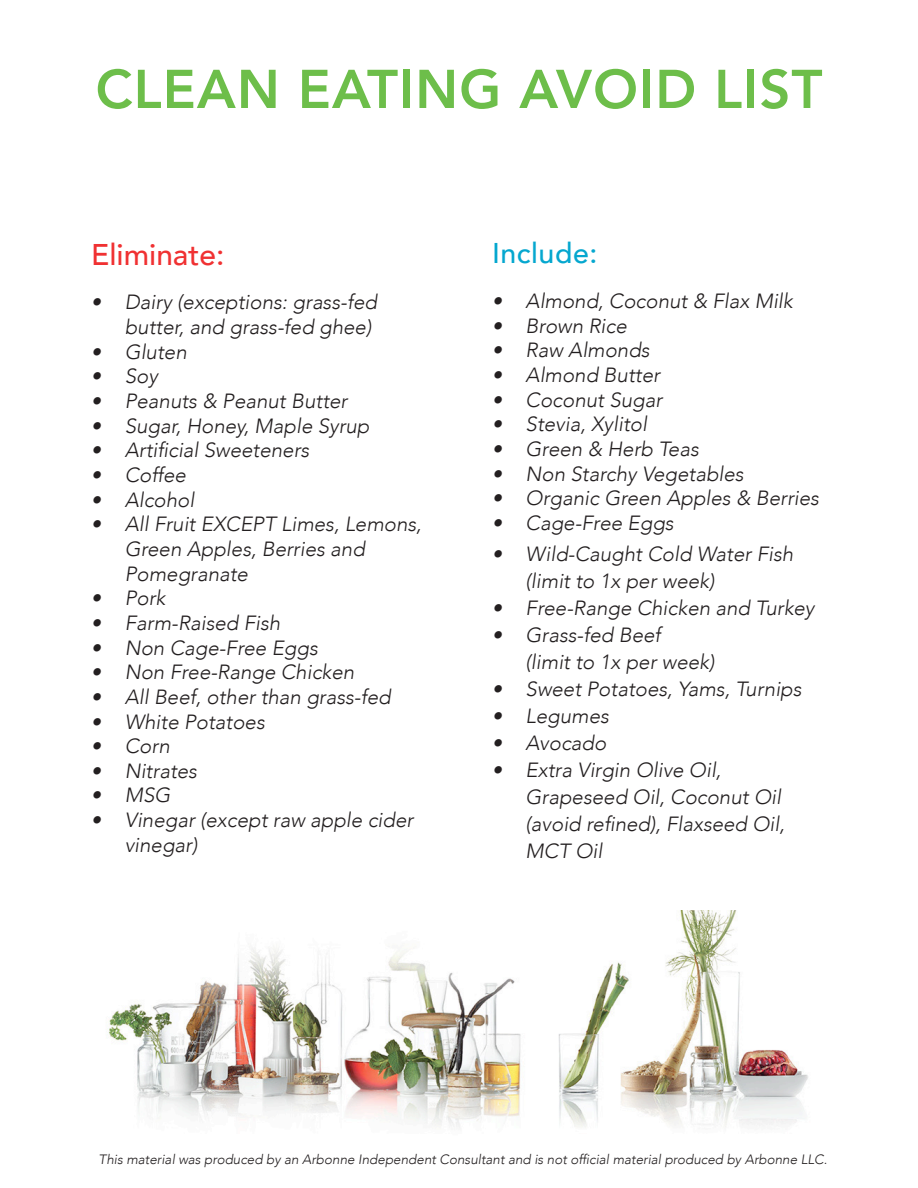
<style>
.page{position:relative;width:918px;height:1188px;background:#fff}
.page>*{position:absolute;margin:0;border:0;box-sizing:border-box;transform-origin:0 0}
.t1{font:800 54px "Avenir";letter-spacing:.02em;color:#6dbe4a}
.t2{font:500 29.85px "Avenir";color:#f03132}
.t3{font:500 28.5px "Avenir";letter-spacing:.02em;color:#05a7cf}
.t4{font:italic 300 20.55px/27.2px "Avenir";color:#231f20}
.t5{font:italic 300 13.5px "Avenir";color:#231f20}
</style>
<div class="page">
<img style="left:108px;top:910px;width:700px;height:218px">
<p class="t1" style="left:96px;top:47px;width:728px">CLEAN EATING AVOID LIST</p>
<p class="t2" style="left:91px;top:228px;width:135px">Eliminate:</p>
<p class="t4" style="left:91px;top:290px;width:287px;line-height:24.6px;text-align:right">• Dairy (exceptions: grass-fed butter, and grass-fed ghee)</p>
<p class="t4" style="left:91px;top:338px;width:97px">• Gluten</p>
<p class="t4" style="left:91px;top:363px;width:68px">• Soy</p>
<p class="t4" style="left:91px;top:387px;width:258px">• Peanuts &amp; Peanut Butter</p>
<p class="t4" style="left:91px;top:412px;width:280px">• Sugar, Honey, Maple Syrup</p>
<p class="t4" style="left:91px;top:437px;width:220px">• Artificial Sweeteners</p>
<p class="t4" style="left:91px;top:461px;width:96px">• Coffee</p>
<p class="t4" style="left:91px;top:486px;width:105px">• Alcohol</p>
<p class="t4" style="left:125px;top:512px;width:298px;line-height:24.6px;text-indent:-34px">• All Fruit EXCEPT Limes, Lemons,<br>Green Apples, Berries and<br>Pomegranate</p>
<p class="t4" style="left:91px;top:585px;width:76px">• Pork</p>
<p class="t4" style="left:91px;top:609px;width:191px">• Farm-Raised Fish</p>
<p class="t4" style="left:91px;top:634px;width:228px">• Non Cage-Free Eggs</p>
<p class="t4" style="left:91px;top:659px;width:265px">• Non Free-Range Chicken</p>
<p class="t4" style="left:91px;top:683px;width:301px">• All Beef, other than grass-fed</p>
<p class="t4" style="left:91px;top:708px;width:175px">• White Potatoes</p>
<p class="t4" style="left:91px;top:733px;width:80px">• Corn</p>
<p class="t4" style="left:91px;top:757px;width:107px">• Nitrates</p>
<p class="t4" style="left:91px;top:782px;width:81px">• MSG</p>
<p class="t4" style="left:125px;top:808px;width:290px;line-height:24.6px;text-indent:-34px">• Vinegar (except raw apple cider vinegar)</p>
<p class="t3" style="left:492px;top:229px;width:107px">Include:</p>
<p class="t4" style="left:492px;top:287px;width:302px">• Almond, Coconut &amp; Flax Milk</p>
<p class="t4" style="left:492px;top:312px;width:136px">• Brown Rice</p>
<p class="t4" style="left:492px;top:337px;width:159px">• Raw Almonds</p>
<p class="t4" style="left:492px;top:361px;width:169px">• Almond Butter</p>
<p class="t4" style="left:492px;top:386px;width:172px">• Coconut Sugar</p>
<p class="t4" style="left:492px;top:411px;width:157px">• Stevia, Xylitol</p>
<p class="t4" style="left:492px;top:435px;width:208px">• Green &amp; Herb Teas</p>
<p class="t4" style="left:492px;top:460px;width:253px">• Non Starchy Vegetables</p>
<p class="t4" style="left:492px;top:485px;width:329px">• Organic Green Apples &amp; Berries</p>
<p class="t4" style="left:492px;top:509px;width:183px">• Cage-Free Eggs</p>
<p class="t4" style="left:526px;top:540px;width:269px;text-indent:-34px">• Wild-Caught Cold Water Fish (limit to 1x per week)</p>
<p class="t4" style="left:492px;top:594px;width:324px">• Free-Range Chicken and Turkey</p>
<p class="t4" style="left:526px;top:621px;width:190px;text-indent:-34px">• Grass-fed Beef<br>(limit to 1x per week)</p>
<p class="t4" style="left:492px;top:675px;width:311px">• Sweet Potatoes, Yams, Turnips</p>
<p class="t4" style="left:492px;top:702px;width:118px">• Legumes</p>
<p class="t4" style="left:492px;top:730px;width:116px">• Avocado</p>
<p class="t4" style="left:526px;top:757px;width:261px;text-indent:-34px">• Extra Virgin Olive Oil,<br>Grapeseed Oil, Coconut Oil (avoid refined), Flaxseed Oil,<br>MCT Oil</p>
<p class="t5" style="left:99px;top:1151px;width:730px">This material was produced by an Arbonne Independent Consultant and is not official material produced by Arbonne LLC.</p>
</div>
